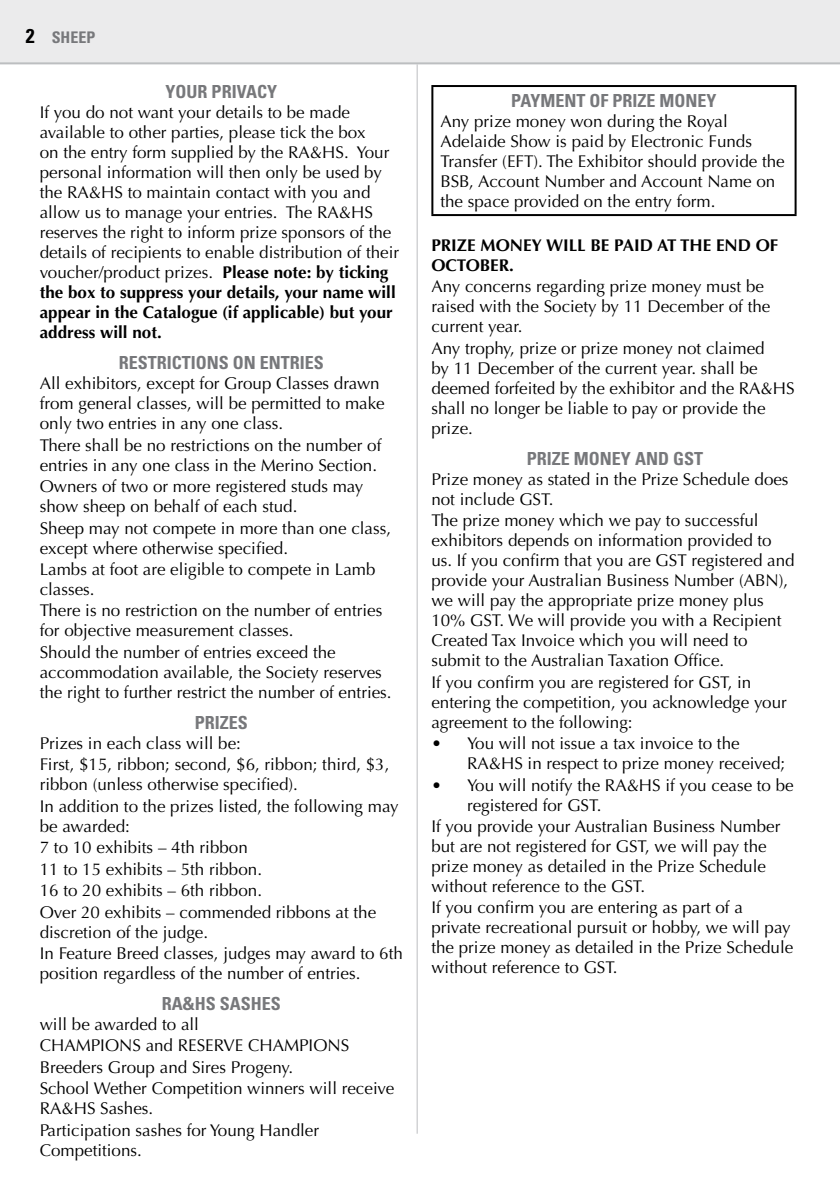
<style>
.page{position:relative;width:840px;height:1191px;background:#fff}
.page>*{position:absolute;margin:0;border:0;box-sizing:border-box;transform-origin:0 0}
.t1{font:700 condensed 18px "Univers";color:#77787b}
.t2{font:17px/20.2px "Optima";color:#000}
.t3{font:700 17px/20px "Optima";color:#000}
.t4{font:700 condensed 16px "Univers";color:#77787b}
.s1{font-size:20px;color:#000}
.s2{font-weight:700}
</style>
<div class="page">
<div style="left:0;top:0;width:839px;height:63px;background:#ebebec"></div>
<hr style="left:0;top:62px;width:839px;height:2px;background:#bcbec0">
<hr style="left:416px;top:64px;width:1px;height:1069px;background:#bcbec0">
<hr style="left:431px;top:85px;width:365px;height:2px;background:#000">
<hr style="left:431px;top:87px;width:2px;height:127px;background:#000">
<hr style="left:794px;top:87px;width:2px;height:127px;background:#000">
<hr style="left:431px;top:214px;width:365px;height:2px;background:#000">
<p class="t4" style="left:26px;top:27px;width:71px"><span class="s1">2</span> SHEEP</p>
<p class="t1" style="left:165px;top:81px;width:113px">YOUR PRIVACY</p>
<p class="t2" style="left:40px;top:102px;width:361px">If you do not want your details to be made available to other parties, please tick the box<br>on the entry form supplied by the RA&amp;HS. Your personal information will then only be used by the RA&amp;HS to maintain contact with you and allow us to manage your entries. The RA&amp;HS reserves the right to inform prize sponsors of the details of recipients to enable distribution of their voucher/product prizes. <span class="s2">Please note: by ticking the box to suppress your details, your name will appear in the Catalogue (if applicable) but your address will not.</span></p>
<p class="t1" style="left:119px;top:352px;width:207px">RESTRICTIONS ON ENTRIES</p>
<p class="t2" style="left:40px;top:373px;width:353px">All exhibitors, except for Group Classes drawn from general classes, will be permitted to make only two entries in any one class.<br>There shall be no restrictions on the number of entries in any one class in the Merino Section.<br>Owners of two or more registered studs may show sheep on behalf of each stud.<br>Sheep may not compete in more than one class, except where otherwise specified.<br>Lambs at foot are eligible to compete in Lamb classes.<br>There is no restriction on the number of entries for objective measurement classes.<br>Should the number of entries exceed the accommodation available, the Society reserves the right to further restrict the number of entries.</p>
<p class="t1" style="left:195px;top:711px;width:55px">PRIZES</p>
<p class="t2" style="left:40px;top:733px;width:364px;line-height:21px">Prizes in each class will be:<br>First, $15, ribbon; second, $6, ribbon; third, $3, ribbon (unless otherwise specified).<br>In addition to the prizes listed, the following may be awarded:<br>7 to 10 exhibits – 4th ribbon<br>11 to 15 exhibits – 5th ribbon.<br>16 to 20 exhibits – 6th ribbon.<br>Over 20 exhibits – commended ribbons at the discretion of the judge.<br>In Feature Breed classes, judges may award to 6th position regardless of the number of entries.</p>
<p class="t1" style="left:162px;top:992px;width:121px">RA&amp;HS SASHES</p>
<p class="t2" style="left:40px;top:1014px;width:356px;line-height:21px">will be awarded to all<br>CHAMPIONS and RESERVE CHAMPIONS<br>Breeders Group and Sires Progeny.<br>School Wether Competition winners will receive<br>RA&amp;HS Sashes.<br>Participation sashes for Young Handler<br>Competitions.</p>
<p class="t1" style="left:511px;top:90px;width:207px">PAYMENT OF PRIZE MONEY</p>
<p class="t2" style="left:440px;top:111px;width:346px">Any prize money won during the Royal Adelaide Show is paid by Electronic Funds Transfer (EFT). The Exhibitor should provide the BSB, Account Number and Account Name on the space provided on the entry form.</p>
<p class="t3" style="left:431px;top:235px;width:348px">PRIZE MONEY WILL BE PAID AT THE END OF<br>OCTOBER.</p>
<p class="t2" style="left:431px;top:277px;width:364px">Any concerns regarding prize money must be raised with the Society by 11 December of the current year.<br>Any trophy, prize or prize money not claimed<br>by 11 December of the current year. shall be deemed forfeited by the exhibitor and the RA&amp;HS shall no longer be liable to pay or provide the prize.</p>
<p class="t1" style="left:526px;top:447px;width:178px">PRIZE MONEY AND GST</p>
<p class="t2" style="left:431px;top:469px;width:364px">Prize money as stated in the Prize Schedule does not include GST.<br>The prize money which we pay to successful exhibitors depends on information provided to us. If you confirm that you are GST registered and provide your Australian Business Number (ABN), we will pay the appropriate prize money plus 10% GST. We will provide you with a Recipient Created Tax Invoice which you will need to submit to the Australian Taxation Office.<br>If you confirm you are registered for GST, in entering the competition, you acknowledge your agreement to the following:</p>
<p class="t2" style="left:467px;top:733px;width:319px;text-indent:-36px">• You will not issue a tax invoice to the<br>RA&amp;HS in respect to prize money received;</p>
<p class="t2" style="left:431px;top:775px;width:364px">• You will notify the RA&amp;HS if you cease to be</p>
<p class="t2" style="left:467px;top:795px;width:136px">registered for GST.</p>
<p class="t2" style="left:431px;top:816px;width:350px">If you provide your Australian Business Number</p>
<p class="t2" style="left:431px;top:836px;width:336px">but are not registered for GST, we will pay the</p>
<p class="t2" style="left:431px;top:856px;width:336px">prize money as detailed in the Prize Schedule</p>
<p class="t2" style="left:431px;top:876px;width:215px">without reference to the GST.</p>
<p class="t2" style="left:431px;top:898px;width:313px">If you confirm you are entering as part of a</p>
<p class="t2" style="left:431px;top:918px;width:360px">private recreational pursuit or hobby, we will pay</p>
<p class="t2" style="left:431px;top:938px;width:363px">the prize money as detailed in the Prize Schedule</p>
<p class="t2" style="left:431px;top:957px;width:188px">without reference to GST.</p>
</div>
